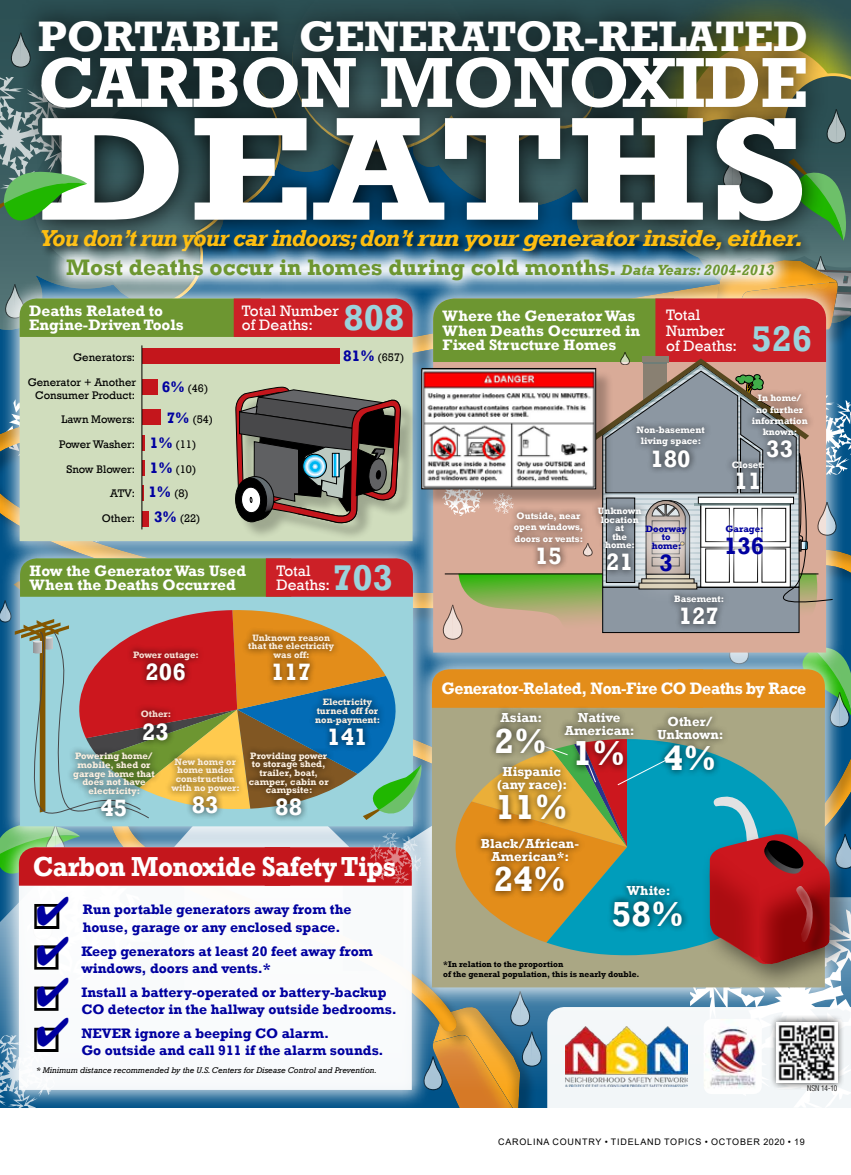
<style>
.page{position:relative;width:851px;height:1175px;background:#fff}
.page>*{position:absolute;margin:0;border:0;box-sizing:border-box;transform-origin:0 0}
.t1{font:700 149.4px "Rockwell";letter-spacing:.005em;color:#fff;scale:1.25 1}
.t2{font:700 71.85px "Rockwell";letter-spacing:-.02em;color:#fff}
.t3{font:700 43.65px "Rockwell";letter-spacing:-.01em;color:#fff}
.t4{font:700 36.6px "Rockwell";color:#9bd3dc}
.t5{font:700 35.55px "Rockwell";color:#fff}
.t6{font:700 28.2px "Rockwell";letter-spacing:-.02em;color:#fff;scale:.93 1}
.t7{font:700 24.3px "Rockwell";color:#fff}
.t8{font:700 24.3px "Rockwell";color:#0000a0}
.t9{font:italic 700 23.7px "Rockwell";letter-spacing:-.04em;color:#febe10}
.t10{font:700 22.95px "Rockwell";color:#6d9631}
.t11{font:700 16.95px "Rockwell";letter-spacing:-.02em;color:#fff;scale:.94 1}
.t12{font:700 15.45px/14.4px "Rockwell";color:#fff}
.t13{font:15.45px/14.4px "Rockwell";color:#fff}
.t14{font:700 14.1px/17.2px "Rockwell";color:#0000a0}
.t15{font:700 13.35px/12.9px "Rockwell";color:#fff;text-align:center}
.t16{font:11.25px/12.8px "Rockwell";color:#000;text-align:center}
.t17{font:700 9.45px/8.6px "Rockwell";color:#fbefe0;text-align:center}
.t18{font:700 9.45px/8.4px "Rockwell";color:#fff;text-align:center}
.t19{font:700 9.45px/8.6px "Rockwell";color:#0000a0;text-align:center}
.t20{font:700 9.45px "Rockwell";color:#f7ddd2}
.t21{font:9px "Arial";letter-spacing:.085em;color:#000}
.t22{font:italic 8.4px "Rockwell";color:#000}
.t23{font:700 8.4px/10.2px "Rockwell";color:#000}
.t24{font:300 condensed 7.65px "Helvetica";color:#000}
.s1{font-style:italic;font-size:15.15px}
.s2{font-weight:700;font-size:15.45px;color:#0000a0}
</style>
<div class="page">
<div style="left:16px;top:0;width:814px;height:245px;background:#000;opacity:.95"></div>
<img style="left:0;top:32px;width:850px;height:1075px">
<h3 class="t3" style="left:38px;top:9px;width:771px">PORTABLE GENERATOR-RELATED</h3>
<h2 class="t2" style="left:38px;top:39px;width:771px">CARBON MONOXIDE</h2>
<h1 class="t1" style="left:38px;top:79px;width:617px">DEATHS</h1>
<h3 class="t9" style="left:40px;top:224px;width:765px">You don’t run your car indoors; don’t run your generator inside, either.</h3>
<h3 class="t10" style="left:66px;top:254px;width:709px">Most deaths occur in homes during cold months. <span class="s1">Data Years: 2004-2013</span></h3>
<p class="t12" style="left:29px;top:303px;width:156px">Deaths Related to<br>Engine-Driven Tools</p>
<p class="t13" style="left:242px;top:304px;width:98px">Total Number of Deaths:</p>
<h3 class="t4" style="left:343px;top:296px;width:62px">808</h3>
<p class="t16" style="left:73px;top:351px;width:63px">Generators:</p>
<p class="t16" style="left:343px;top:351px;width:63px"><span class="s2">81%</span> (657)</p>
<p class="t16" style="left:28px;top:376px;width:110px">Generator + Another<br>Consumer Product:</p>
<p class="t16" style="left:162px;top:382px;width:48px"><span class="s2">6%</span> (46)</p>
<p class="t16" style="left:62px;top:413px;width:75px">Lawn Mowers:</p>
<p class="t16" style="left:167px;top:413px;width:48px"><span class="s2">7%</span> (54)</p>
<p class="t16" style="left:59px;top:438px;width:138px">Power Washer: <span class="s2">1%</span> (11)</p>
<p class="t16" style="left:66px;top:462px;width:131px">Snow Blower: <span class="s2">1%</span> (10)</p>
<p class="t16" style="left:110px;top:487px;width:80px">ATV: <span class="s2">1%</span> (8)</p>
<p class="t16" style="left:102px;top:512px;width:100px">Other: <span class="s2">3%</span> (22)</p>
<p class="t12" style="left:30px;top:563px;width:218px">How the Generator Was Used<br>When the Deaths Occurred</p>
<p class="t13" style="left:276px;top:563px;width:55px">Total<br>Deaths:</p>
<h3 class="t4" style="left:332px;top:555px;width:62px">703</h3>
<p class="t20" style="left:133px;top:648px;width:67px">Power outage:</p>
<h3 class="t7" style="left:145px;top:657px;width:42px">206</h3>
<p class="t20" style="left:141px;top:708px;width:32px">Other:</p>
<h3 class="t7" style="left:142px;top:717px;width:28px">23</h3>
<p class="t17" style="left:73px;top:752px;width:83px">Powering home/ mobile, shed or garage home that does not have electricity:</p>
<h3 class="t7" style="left:100px;top:793px;width:28px">45</h3>
<p class="t17" style="left:171px;top:757px;width:70px">New home or home under construction with no power:</p>
<h3 class="t7" style="left:192px;top:789px;width:28px">83</h3>
<p class="t17" style="left:248px;top:633px;width:87px">Unknown reason that the electricity was off:</p>
<h3 class="t7" style="left:271px;top:657px;width:42px">117</h3>
<p class="t17" style="left:315px;top:698px;width:66px">Electricity turned off for non-payment:</p>
<h3 class="t7" style="left:327px;top:721px;width:42px">141</h3>
<p class="t17" style="left:249px;top:751px;width:81px">Providing power to storage shed, trailer, boat, camper, cabin or campsite:</p>
<h3 class="t7" style="left:275px;top:792px;width:28px">88</h3>
<h3 class="t6" style="left:33px;top:849px;width:392px">Carbon Monoxide Safety Tips</h3>
<p class="t14" style="left:83px;top:901px;width:270px">Run portable generators away from the house, garage or any enclosed space.</p>
<p class="t14" style="left:81px;top:942px;width:293px">Keep generators at least 20 feet away from windows, doors and vents.*</p>
<p class="t14" style="left:81px;top:983px;width:317px">Install a battery-operated or battery-backup<br>CO detector in the hallway outside bedrooms.</p>
<p class="t14" style="left:81px;top:1024px;width:303px">NEVER ignore a beeping CO alarm.<br>Go outside and call 911 if the alarm sounds.</p>
<p class="t22" style="left:36px;top:1065px;width:342px">* Minimum distance recommended by the U.S. Centers for Disease Control and Prevention.</p>
<p class="t12" style="left:442px;top:309px;width:199px">Where the Generator Was<br>When Deaths Occurred in<br>Fixed Structure Homes</p>
<p class="t13" style="left:666px;top:307px;width:72px;line-height:15.8px">Total<br>Number of Deaths:</p>
<h3 class="t4" style="left:751px;top:317px;width:62px">526</h3>
<p class="t18" style="left:514px;top:510px;width:71px;line-height:11.4px;text-align:left">Outside, near open windows, doors or vents:</p>
<h3 class="t7" style="left:535px;top:541px;width:28px">15</h3>
<p class="t18" style="left:636px;top:424px;width:70px;line-height:11.4px">Non-basement living space:</p>
<h3 class="t7" style="left:650px;top:443px;width:42px">180</h3>
<p class="t18" style="left:598px;top:507px;width:45px">Unknown location at<br>the home:</p>
<h3 class="t7" style="left:606px;top:547px;width:28px">21</h3>
<p class="t19" style="left:645px;top:524px;width:43px">Doorway to<br>home:</p>
<h3 class="t8" style="left:659px;top:548px;width:15px">3</h3>
<p class="t18" style="left:751px;top:392px;width:57px;line-height:11.2px">In home/ no further information known:</p>
<h3 class="t7" style="left:766px;top:434px;width:28px">33</h3>
<p class="t18" style="left:731px;top:461px;width:35px">Closet:</p>
<h3 class="t7" style="left:734px;top:466px;width:28px">11</h3>
<p class="t19" style="left:725px;top:524px;width:39px">Garage:</p>
<h3 class="t8" style="left:724px;top:531px;width:42px">136</h3>
<p class="t18" style="left:674px;top:594px;width:51px">Basement:</p>
<h3 class="t7" style="left:678px;top:601px;width:42px">127</h3>
<p class="t11" style="left:441px;top:678px;width:390px">Generator-Related, Non-Fire CO Deaths by Race</p>
<p class="t15" style="left:500px;top:711px;width:43px">Asian:</p>
<h3 class="t5" style="left:494px;top:719px;width:54px">2%</h3>
<p class="t15" style="left:564px;top:711px;width:71px">Native<br>American:</p>
<h3 class="t5" style="left:572px;top:732px;width:54px">1%</h3>
<p class="t15" style="left:497px;top:765px;width:72px">Hispanic (any race):</p>
<h3 class="t5" style="left:495px;top:786px;width:74px">11%</h3>
<p class="t15" style="left:657px;top:715px;width:67px">Other/<br>Unknown:</p>
<h3 class="t5" style="left:663px;top:736px;width:54px">4%</h3>
<p class="t15" style="left:480px;top:837px;width:100px">Black/African-<br>American*:</p>
<h3 class="t5" style="left:493px;top:857px;width:74px">24%</h3>
<p class="t15" style="left:626px;top:884px;width:45px">White:</p>
<h3 class="t5" style="left:612px;top:892px;width:74px">58%</h3>
<p class="t23" style="left:443px;top:959px;width:197px">*In relation to the proportion<br>of the general population, this is nearly double.</p>
<p class="t24" style="left:807px;top:1083px;width:32px">NSN 14-10</p>
<p class="t21" style="left:498px;top:1135px;width:308px">CAROLINA COUNTRY • TIDELAND TOPICS • OCTOBER 2020 • 19</p>
</div>
